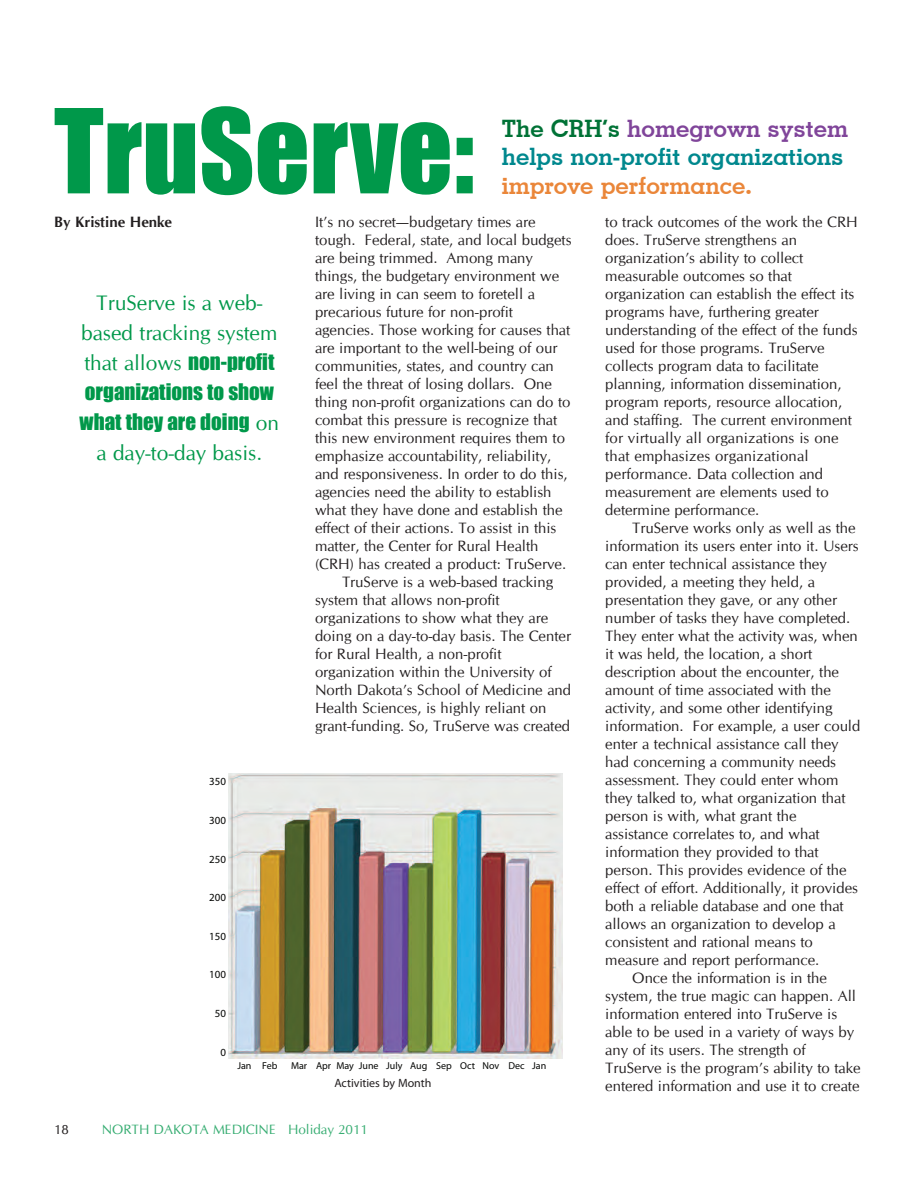
<style>
.page{position:relative;width:918px;height:1188px;background:#fff}
.page>*{position:absolute;margin:0;border:0;box-sizing:border-box;transform-origin:0 0}
.t1{font:108px "Impact";color:#00984a}
.t2{font:700 24px/28.5px "Geometric Slab 703 BT";color:#00888e}
.t3{font:21px/30px "CG Omega";color:#00984a;text-align:center}
.t4{font:15px "CG Omega";color:#231f20}
.t5{font:700 15px "CG Omega";color:#231f20}
.t6{font:13.5px "CG Omega";color:#37ad72}
.t7{font:13.5px "CG Omega";color:#231f20}
.t8{font:12px "Myriad Pro";color:#231f20}
.t9{font:10.95px "Myriad Pro";color:#040503}
.t10{font:10.05px "Myriad Pro";color:#040503}
.s1{color:#007236}
.s2{color:#80459a}
.s3{color:#ea8639}
.s4{font-family:"Impact"}
</style>
<div class="page">
<img style="left:228px;top:773px;width:335px;height:286px">
<p class="t1" style="left:54px;top:85px;width:422px">TruServe:</p>
<p class="t5" style="left:54px;top:213px;width:120px">By Kristine Henke</p>
<p class="t2" style="left:502px;top:114px;width:348px"><span class="s1">The CRH’s</span> <span class="s2">homegrown system </span>helps non-profit organizations <span class="s3">improve performance.</span></p>
<p class="t4" style="left:605px;top:213px;width:254px">to track outcomes of the work the CRH</p>
<p class="t4" style="left:605px;top:231px;width:193px">does. TruServe strengthens an</p>
<p class="t4" style="left:605px;top:249px;width:200px">organization’s ability to collect</p>
<p class="t4" style="left:605px;top:267px;width:188px">measurable outcomes so that</p>
<p class="t4" style="left:605px;top:285px;width:251px">organization can establish the effect its</p>
<p class="t4" style="left:605px;top:303px;width:215px">programs have, furthering greater</p>
<p class="t4" style="left:605px;top:321px;width:254px">understanding of the effect of the funds</p>
<p class="t4" style="left:605px;top:339px;width:221px">used for those programs. TruServe</p>
<p class="t4" style="left:605px;top:357px;width:215px">collects program data to facilitate</p>
<p class="t4" style="left:605px;top:375px;width:238px">planning, information dissemination,</p>
<p class="t4" style="left:605px;top:393px;width:239px">program reports, resource allocation,</p>
<p class="t4" style="left:605px;top:411px;width:248px">and staffing. The current environment</p>
<p class="t4" style="left:605px;top:429px;width:235px">for virtually all organizations is one</p>
<p class="t4" style="left:605px;top:447px;width:205px">that emphasizes organizational</p>
<p class="t4" style="left:605px;top:465px;width:219px">performance. Data collection and</p>
<p class="t4" style="left:605px;top:483px;width:225px">measurement are elements used to</p>
<p class="t4" style="left:605px;top:501px;width:156px">determine performance.</p>
<p class="t4" style="left:632px;top:519px;width:225px">TruServe works only as well as the</p>
<p class="t4" style="left:605px;top:537px;width:255px">information its users enter into it. Users</p>
<p class="t4" style="left:605px;top:555px;width:223px">can enter technical assistance they</p>
<p class="t4" style="left:605px;top:573px;width:211px">provided, a meeting they held, a</p>
<p class="t4" style="left:605px;top:591px;width:233px">presentation they gave, or any other</p>
<p class="t4" style="left:605px;top:609px;width:247px">number of tasks they have completed.</p>
<p class="t4" style="left:605px;top:627px;width:254px">They enter what the activity was, when</p>
<p class="t4" style="left:605px;top:645px;width:208px">it was held, the location, a short</p>
<p class="t4" style="left:605px;top:663px;width:235px">description about the encounter, the</p>
<p class="t4" style="left:605px;top:681px;width:227px">amount of time associated with the</p>
<p class="t4" style="left:605px;top:699px;width:229px">activity, and some other identifying</p>
<p class="t4" style="left:605px;top:717px;width:257px">information. For example, a user could</p>
<p class="t4" style="left:605px;top:735px;width:235px">enter a technical assistance call they</p>
<p class="t4" style="left:605px;top:753px;width:232px">had concerning a community needs</p>
<p class="t4" style="left:605px;top:771px;width:235px">assessment. They could enter whom</p>
<p class="t4" style="left:605px;top:789px;width:242px">they talked to, what organization that</p>
<p class="t4" style="left:605px;top:807px;width:193px">person is with, what grant the</p>
<p class="t4" style="left:605px;top:825px;width:216px">assistance correlates to, and what</p>
<p class="t4" style="left:605px;top:843px;width:215px">information they provided to that</p>
<p class="t4" style="left:605px;top:861px;width:243px">person. This provides evidence of the</p>
<p class="t4" style="left:605px;top:879px;width:254px">effect of effort. Additionally, it provides</p>
<p class="t4" style="left:605px;top:897px;width:240px">both a reliable database and one that</p>
<p class="t4" style="left:605px;top:915px;width:232px">allows an organization to develop a</p>
<p class="t4" style="left:605px;top:933px;width:209px">consistent and rational means to</p>
<p class="t4" style="left:605px;top:951px;width:216px">measure and report performance.</p>
<p class="t4" style="left:632px;top:969px;width:196px">Once the information is in the</p>
<p class="t4" style="left:605px;top:987px;width:252px">system, the true magic can happen. All</p>
<p class="t4" style="left:605px;top:1005px;width:233px">information entered into TruServe is</p>
<p class="t4" style="left:605px;top:1023px;width:250px">able to be used in a variety of ways by</p>
<p class="t4" style="left:605px;top:1041px;width:202px">any of its users. The strength of</p>
<p class="t4" style="left:605px;top:1059px;width:257px">TruServe is the program’s ability to take</p>
<p class="t4" style="left:605px;top:1077px;width:256px">entered information and use it to create</p>
<p class="t4" style="left:315px;top:213px;width:222px">It’s no secret—budgetary times are</p>
<p class="t4" style="left:315px;top:231px;width:258px">tough. Federal, state, and local budgets</p>
<p class="t4" style="left:315px;top:249px;width:220px">are being trimmed. Among many</p>
<p class="t4" style="left:315px;top:267px;width:246px">things, the budgetary environment we</p>
<p class="t4" style="left:315px;top:285px;width:221px">are living in can seem to foretell a</p>
<p class="t4" style="left:315px;top:303px;width:200px">precarious future for non-profit</p>
<p class="t4" style="left:315px;top:321px;width:257px">agencies. Those working for causes that</p>
<p class="t4" style="left:315px;top:339px;width:244px">are important to the well-being of our</p>
<p class="t4" style="left:315px;top:357px;width:240px">communities, states, and country can</p>
<p class="t4" style="left:315px;top:375px;width:239px">feel the threat of losing dollars. One</p>
<p class="t4" style="left:315px;top:393px;width:257px">thing non-profit organizations can do to</p>
<p class="t4" style="left:315px;top:411px;width:244px">combat this pressure is recognize that</p>
<p class="t4" style="left:315px;top:429px;width:252px">this new environment requires them to</p>
<p class="t4" style="left:315px;top:447px;width:238px">emphasize accountability, reliability,</p>
<p class="t4" style="left:315px;top:465px;width:254px">and responsiveness. In order to do this,</p>
<p class="t4" style="left:315px;top:483px;width:238px">agencies need the ability to establish</p>
<p class="t4" style="left:315px;top:501px;width:249px">what they have done and establish the</p>
<p class="t4" style="left:315px;top:519px;width:243px">effect of their actions. To assist in this</p>
<p class="t4" style="left:315px;top:537px;width:225px">matter, the Center for Rural Health</p>
<p class="t4" style="left:315px;top:555px;width:253px">(CRH) has created a product: TruServe.</p>
<p class="t4" style="left:342px;top:573px;width:213px">TruServe is a web-based tracking</p>
<p class="t4" style="left:315px;top:591px;width:186px">system that allows non-profit</p>
<p class="t4" style="left:315px;top:609px;width:235px">organizations to show what they are</p>
<p class="t4" style="left:315px;top:627px;width:257px">doing on a day-to-day basis. The Center</p>
<p class="t4" style="left:315px;top:645px;width:188px">for Rural Health, a non-profit</p>
<p class="t4" style="left:315px;top:663px;width:238px">organization within the University of</p>
<p class="t4" style="left:315px;top:681px;width:258px">North Dakota’s School of Medicine and</p>
<p class="t4" style="left:315px;top:699px;width:233px">Health Sciences, is highly reliant on</p>
<p class="t4" style="left:315px;top:717px;width:257px">grant-funding. So, TruServe was created</p>
<p class="t3" style="left:80px;top:288px;width:201px">TruServe is a web&shy;based tracking system that allows <span class="s4">non-profit organizations to show what they are doing</span> on a day-to-day basis.</p>
<p class="t9" style="left:209px;top:778px;width:18px">350</p>
<p class="t9" style="left:209px;top:816px;width:18px">300</p>
<p class="t9" style="left:209px;top:855px;width:18px">250</p>
<p class="t9" style="left:209px;top:893px;width:18px">200</p>
<p class="t9" style="left:209px;top:932px;width:18px">150</p>
<p class="t9" style="left:209px;top:971px;width:18px">100</p>
<p class="t9" style="left:215px;top:1009px;width:13px">50</p>
<p class="t9" style="left:220px;top:1048px;width:7px">0</p>
<p class="t10" style="left:237px;top:1062px;width:42px">Jan Feb</p>
<p class="t10" style="left:291px;top:1062px;width:257px">Mar Apr May June July Aug Sep Oct Nov Dec Jan</p>
<p class="t8" style="left:334px;top:1078px;width:99px">Activities by Month</p>
<p class="t9" style="left:383px;top:1080px;width:32px">Month</p>
<p class="t7" style="left:54px;top:1121px;width:16px">18</p>
<p class="t6" style="left:102px;top:1121px;width:268px">NORTH DAKOTA MEDICINE Holiday 2011</p>
</div>
